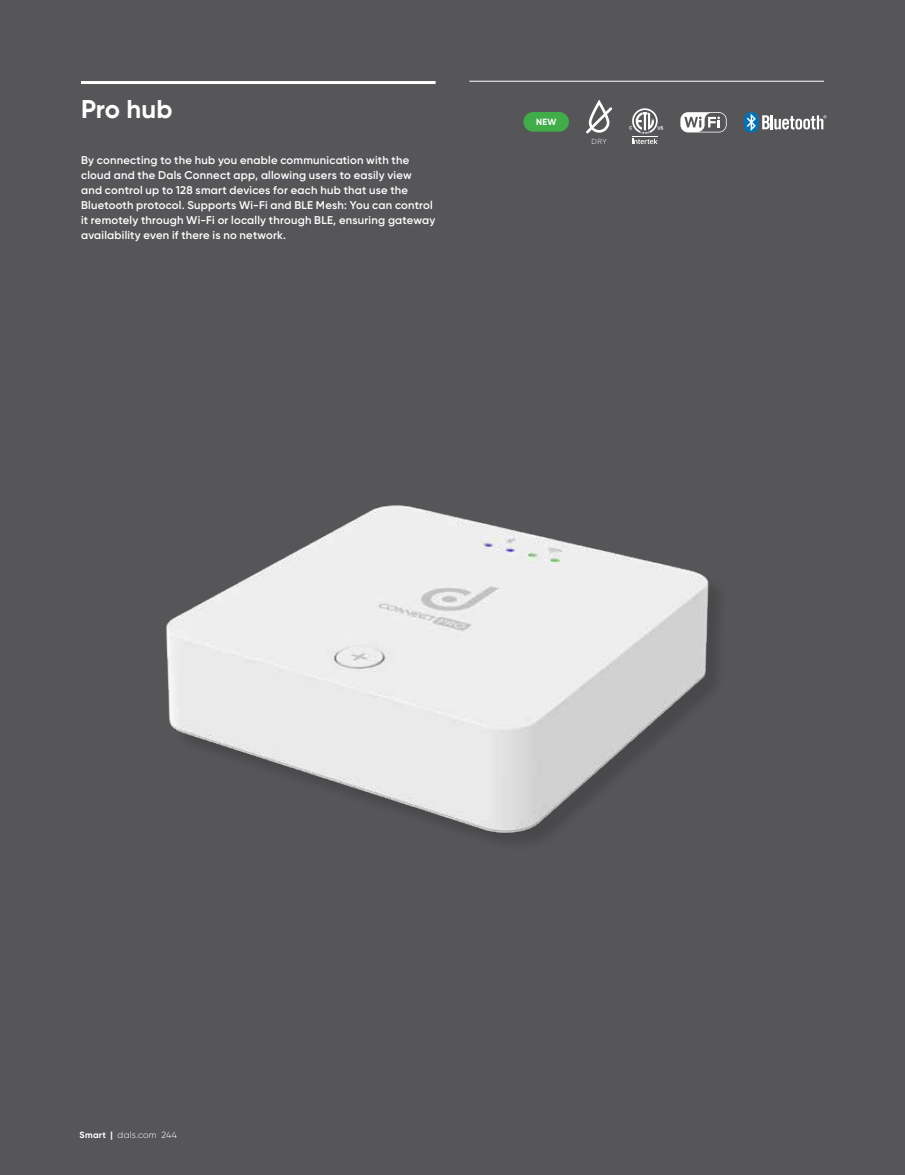
<style>
.page{position:relative;width:905px;height:1175px;background:#fff}
.page>*{position:absolute;margin:0;border:0;box-sizing:border-box;transform-origin:0 0}
.t1{font:700 25.65px "Gilroy";color:#fff}
.t2{font:600 11.25px/15px "Gilroy";letter-spacing:.02em;color:#fff}
.t3{font:300 9px "Gilroy";letter-spacing:.02em;color:#fff}
.t4{font:700 9px "Gilroy";color:#fff}
.t5{font:300 7.35px "Gilroy";color:#fff}
.s1{font-weight:700}
</style>
<div class="page">
<div style="left:0;top:0;width:904px;height:1174px;background:#565659"></div>
<hr style="left:81px;top:81px;width:354px;height:3px;background:#fff">
<hr style="left:469px;top:81px;width:355px;height:1px;background:#fff">
<img style="left:166px;top:505px;width:551px;height:336px">
<svg style="left:586px;top:100px;width:26px;height:33px"></svg>
<svg style="left:680px;top:112px;width:46px;height:20px"></svg>
<svg style="left:629px;top:108px;width:34px;height:36px"></svg>
<svg style="left:743px;top:112px;width:83px;height:20px"></svg>
<div style="left:523px;top:112px;width:46px;height:20px;background:#41ad49;border-radius:10px"></div>
<h1 class="t1" style="left:81px;top:93px;width:93px">Pro hub</h1>
<p class="t2" style="left:81px;top:152px;width:356px">By connecting to the hub you enable communication with the cloud and the Dals Connect app, allowing users to easily view and control up to 128 smart devices for each hub that use the Bluetooth protocol. Supports Wi-Fi and BLE Mesh: You can control it remotely through Wi-Fi or locally through BLE, ensuring gateway availability even if there is no network.</p>
<p class="t4" style="left:536px;top:116px;width:22px">NEW</p>
<p class="t5" style="left:591px;top:137px;width:17px">dry</p>
<p class="t3" style="left:80px;top:1129px;width:99px"><span class="s1">Smart |</span> dals.com 244</p>
</div>
